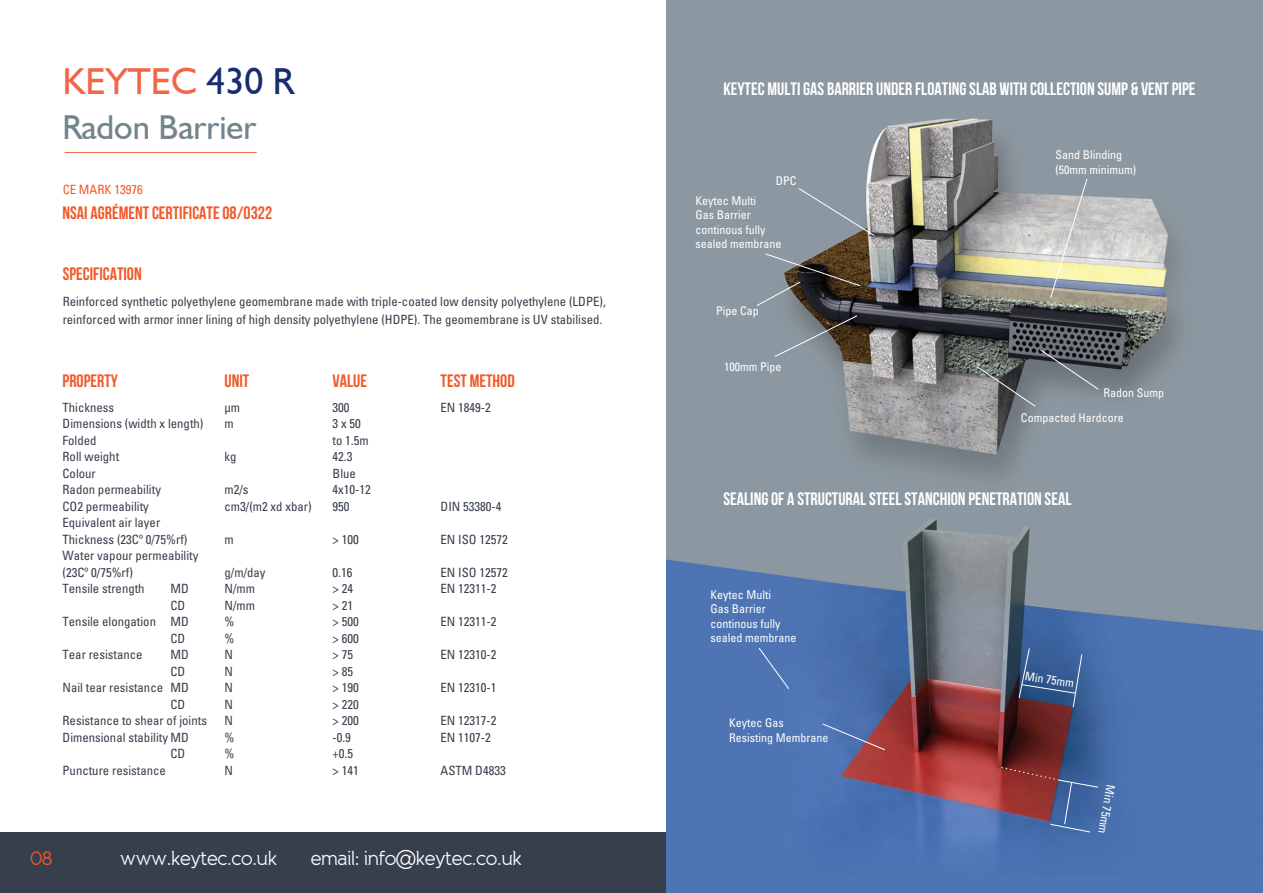
<style>
.page{position:relative;width:1263px;height:893px;background:#fff}
.page>*{position:absolute;margin:0;border:0;box-sizing:border-box;transform-origin:0 0}
.t1{font:37.5px "Humanist 521 BT";color:#f26648}
.t2{font:34.5px "Humanist 521 BT";color:#73848c}
.t3{font:19.5px "Banda";letter-spacing:-.05em;color:#fff}
.t4{font:19.5px "Banda";color:#f1592a}
.t5{font:18px "Bebas Neue";color:#fff}
.t6{font:18px "Bebas Neue";color:#f1592a}
.t7{font:condensed 12.75px/16.5px "Univers";color:#373f4c}
.t8{font:condensed 12.75px "Univers";color:#f1592a}
.t9{font:condensed 12px/14.4px "Univers";color:#fff}
.s1{color:#182c6f}
</style>
<div class="page">
<div style="left:0;top:832px;width:1263px;height:61px;background:#373f4c"></div>
<hr style="left:65px;top:152px;width:192px;height:1px;background:#f26648">
<img style="left:666px;top:13px;width:597px;height:880px">
<svg style="left:798px;top:187px;width:77px;height:50px;background:#929ba2"></svg>
<svg style="left:976px;top:349px;width:123px;height:58px;background:#6d7377"></svg>
<svg style="left:1050px;top:178px;width:38px;height:121px;background:#c0c1b9"></svg>
<svg style="left:756px;top:253px;width:105px;height:54px;background:#5d5954"></svg>
<svg style="left:774px;top:315px;width:84px;height:42px;background:#6f7171"></svg>
<svg style="left:758px;top:647px;width:32px;height:43px"></svg>
<svg style="left:822px;top:723px;width:64px;height:28px;background:#6b6a97"></svg>
<svg style="left:1018px;top:647px;width:65px;height:61px;background:#3e5a89"></svg>
<svg style="left:915px;top:686px;width:3px;height:9px"></svg>
<svg style="left:1001px;top:767px;width:98px;height:66px;background:#655273"></svg>
<p class="t1" style="left:63px;top:58px;width:233px">KEYTEC <span class="s1">430 R</span></p>
<p class="t2" style="left:63px;top:106px;width:195px">Radon Barrier</p>
<p class="t8" style="left:63px;top:182px;width:82px">CE MARK 13976</p>
<p class="t6" style="left:63px;top:203px;width:211px">NSAI AGRÉMENT CERTIFICATE 08/0322</p>
<p class="t6" style="left:63px;top:263px;width:81px">SPECIFICATION</p>
<p class="t7" style="left:63px;top:292px;width:545px;line-height:18px">Reinforced synthetic polyethylene geomembrane made with triple-coated low density polyethylene (LDPE), reinforced with armor inner lining of high density polyethylene (HDPE). The geomembrane is UV stabilised.</p>
<p class="t6" style="left:63px;top:371px;width:57px">PROPERTY</p>
<p class="t6" style="left:225px;top:371px;width:26px">UNIT</p>
<p class="t6" style="left:333px;top:371px;width:36px">VALUE</p>
<p class="t6" style="left:441px;top:371px;width:76px">TEST METHOD</p>
<p class="t7" style="left:63px;top:399px;width:53px">Thickness</p>
<p class="t7" style="left:225px;top:399px;width:17px">µm</p>
<p class="t7" style="left:333px;top:399px;width:18px">300</p>
<p class="t7" style="left:441px;top:399px;width:52px">EN 1849-2</p>
<p class="t7" style="left:63px;top:415px;width:142px">Dimensions (width x length)</p>
<p class="t7" style="left:225px;top:415px;width:11px">m</p>
<p class="t7" style="left:333px;top:415px;width:30px">3 x 50</p>
<p class="t7" style="left:63px;top:432px;width:35px">Folded</p>
<p class="t7" style="left:333px;top:432px;width:38px">to 1.5m</p>
<p class="t7" style="left:63px;top:448px;width:58px">Roll weight</p>
<p class="t7" style="left:225px;top:448px;width:14px">kg</p>
<p class="t7" style="left:333px;top:448px;width:21px">42.3</p>
<p class="t7" style="left:63px;top:465px;width:35px">Colour</p>
<p class="t7" style="left:333px;top:465px;width:25px">Blue</p>
<p class="t7" style="left:63px;top:481px;width:100px">Radon permeability</p>
<p class="t7" style="left:225px;top:481px;width:26px">m2/s</p>
<p class="t7" style="left:333px;top:481px;width:40px">4x10-12</p>
<p class="t7" style="left:63px;top:498px;width:88px">CO2 permeability</p>
<p class="t7" style="left:225px;top:498px;width:89px">cm3/(m2 xd xbar)</p>
<p class="t7" style="left:333px;top:498px;width:18px">950</p>
<p class="t7" style="left:441px;top:498px;width:62px">DIN 53380-4</p>
<p class="t7" style="left:63px;top:514px;width:126px">Equivalent air layer<br>Thickness (23Cº 0/75%rf)</p>
<p class="t7" style="left:225px;top:531px;width:11px">m</p>
<p class="t7" style="left:333px;top:531px;width:28px">&gt; 100</p>
<p class="t7" style="left:441px;top:531px;width:69px">EN ISO 12572</p>
<p class="t7" style="left:63px;top:547px;width:137px">Water vapour permeability (23Cº 0/75%rf)</p>
<p class="t7" style="left:225px;top:564px;width:43px">g/m/day</p>
<p class="t7" style="left:333px;top:564px;width:21px">0.16</p>
<p class="t7" style="left:441px;top:564px;width:69px">EN ISO 12572</p>
<p class="t7" style="left:63px;top:580px;width:84px">Tensile strength</p>
<p class="t7" style="left:171px;top:580px;width:20px">MD</p>
<p class="t7" style="left:225px;top:580px;width:32px">N/mm</p>
<p class="t7" style="left:333px;top:580px;width:22px">&gt; 24</p>
<p class="t7" style="left:441px;top:580px;width:57px">EN 12311-2</p>
<p class="t7" style="left:171px;top:597px;width:16px">CD</p>
<p class="t7" style="left:225px;top:597px;width:32px">N/mm</p>
<p class="t7" style="left:333px;top:597px;width:22px">&gt; 21</p>
<p class="t7" style="left:63px;top:613px;width:128px">Tensile elongation MD</p>
<p class="t7" style="left:225px;top:613px;width:11px">%</p>
<p class="t7" style="left:333px;top:613px;width:28px">&gt; 500</p>
<p class="t7" style="left:441px;top:613px;width:57px">EN 12311-2</p>
<p class="t7" style="left:171px;top:630px;width:16px">CD</p>
<p class="t7" style="left:225px;top:630px;width:11px">%</p>
<p class="t7" style="left:333px;top:630px;width:28px">&gt; 600</p>
<p class="t7" style="left:63px;top:646px;width:82px">Tear resistance</p>
<p class="t7" style="left:171px;top:646px;width:20px">MD</p>
<p class="t7" style="left:225px;top:646px;width:10px">N</p>
<p class="t7" style="left:333px;top:646px;width:22px">&gt; 75</p>
<p class="t7" style="left:441px;top:646px;width:57px">EN 12310-2</p>
<p class="t7" style="left:171px;top:663px;width:16px">CD</p>
<p class="t7" style="left:225px;top:663px;width:10px">N</p>
<p class="t7" style="left:333px;top:663px;width:22px">&gt; 85</p>
<p class="t7" style="left:63px;top:679px;width:128px">Nail tear resistance MD</p>
<p class="t7" style="left:225px;top:679px;width:10px">N</p>
<p class="t7" style="left:333px;top:679px;width:28px">&gt; 190</p>
<p class="t7" style="left:441px;top:679px;width:57px">EN 12310-1</p>
<p class="t7" style="left:171px;top:696px;width:16px">CD</p>
<p class="t7" style="left:225px;top:696px;width:10px">N</p>
<p class="t7" style="left:333px;top:696px;width:28px">&gt; 220</p>
<p class="t7" style="left:63px;top:712px;width:146px">Resistance to shear of joints</p>
<p class="t7" style="left:225px;top:712px;width:10px">N</p>
<p class="t7" style="left:333px;top:712px;width:28px">&gt; 200</p>
<p class="t7" style="left:441px;top:712px;width:57px">EN 12317-2</p>
<p class="t7" style="left:63px;top:729px;width:128px">Dimensional stability MD</p>
<p class="t7" style="left:225px;top:729px;width:11px">%</p>
<p class="t7" style="left:333px;top:729px;width:20px">-0.9</p>
<p class="t7" style="left:441px;top:729px;width:52px">EN 1107-2</p>
<p class="t7" style="left:171px;top:745px;width:16px">CD</p>
<p class="t7" style="left:225px;top:745px;width:11px">%</p>
<p class="t7" style="left:333px;top:745px;width:22px">+0.5</p>
<p class="t7" style="left:63px;top:762px;width:105px">Puncture resistance</p>
<p class="t7" style="left:225px;top:762px;width:10px">N</p>
<p class="t7" style="left:333px;top:762px;width:28px">&gt; 141</p>
<p class="t7" style="left:441px;top:762px;width:67px">ASTM D4833</p>
<p class="t4" style="left:30px;top:847px;width:24px">08</p>
<p class="t3" style="left:120px;top:847px;width:159px">www.keytec.co.uk</p>
<p class="t3" style="left:310px;top:847px;width:213px">email: info@keytec.co.uk</p>
<p class="t5" style="left:723px;top:79px;width:473px">KEYTEC MULTI GAS BARRIER UNDER FLOATING SLAB WITH COLLECTION SUMP &amp; VENT PIPE</p>
<p class="t9" style="left:776px;top:174px;width:22px">DPC</p>
<p class="t9" style="left:695px;top:193px;width:87px">Keytec Multi<br>Gas Barrier continous fully sealed membrane</p>
<p class="t9" style="left:716px;top:304px;width:44px">Pipe Cap</p>
<p class="t9" style="left:724px;top:359px;width:59px">100mm Pipe</p>
<p class="t9" style="left:1055px;top:147px;width:68px">Sand Blinding</p>
<p class="t9" style="left:1055px;top:162px;width:82px">(50mm minimum)</p>
<p class="t9" style="left:1103px;top:385px;width:62px">Radon Sump</p>
<p class="t9" style="left:1021px;top:410px;width:104px">Compacted Hardcore</p>
<p class="t5" style="left:723px;top:489px;width:350px">SEALING OF A STRUCTURAL STEEL STANCHION PENETRATION SEAL</p>
<p class="t9" style="left:711px;top:587px;width:87px">Keytec Multi<br>Gas Barrier continous fully sealed membrane</p>
<p class="t9" style="left:729px;top:716px;width:101px">Keytec Gas<br>Resisting Membrane</p>
<p class="t9" style="left:1026px;top:669px;width:51px;rotate:9deg">Min 75mm</p>
<p class="t9" style="left:1118px;top:786px;width:51px;rotate:100deg">Min 75mm</p>
</div>
